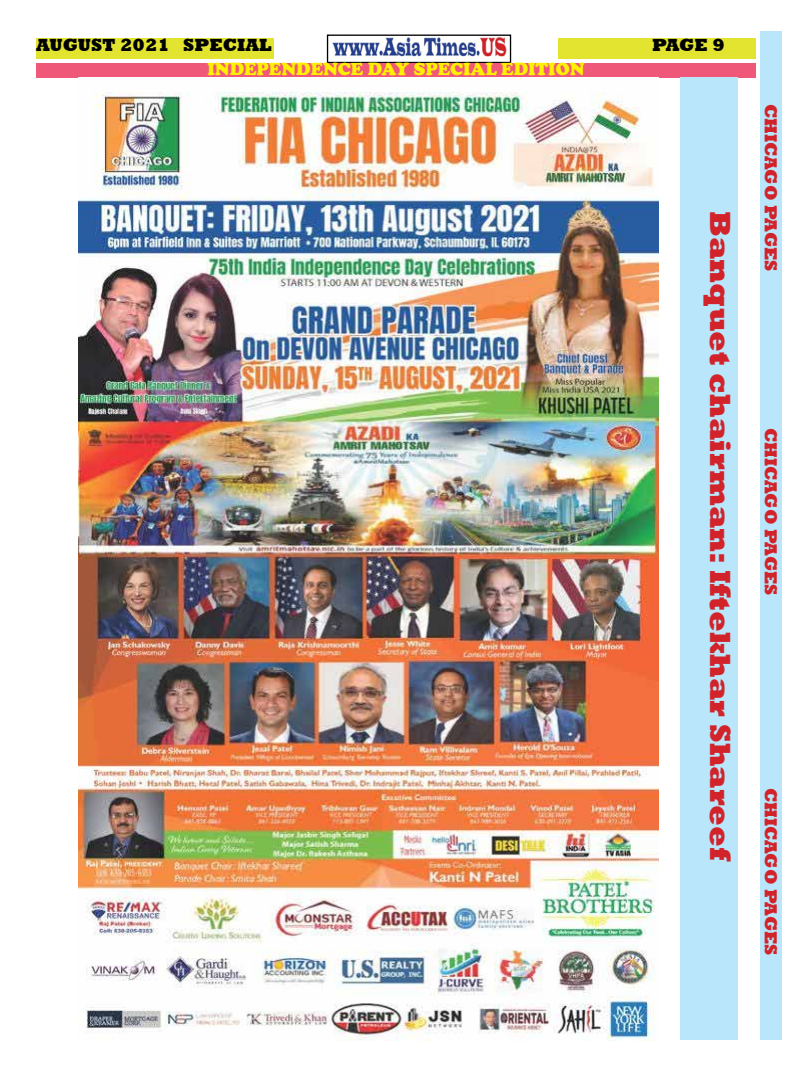
<style>
.page{position:relative;width:792px;height:1080px;background:#fff}
.page>*{position:absolute;margin:0;border:0;box-sizing:border-box;transform-origin:0 0}
.t1{font:800 30px "Rockwell";color:#d2232a}
.t2{font:800 18px "Rockwell";color:#d2232a}
.t3{font:900 18px "Cooper";color:#fff200}
.t4{font:800 18px "Rockwell";color:#000}
</style>
<div class="page">
<div style="left:36px;top:39px;width:720px;height:20px;background:#e2e42f"></div>
<div style="left:274px;top:37px;width:284px;height:24px;background:#fff"></div>
<img style="left:332px;top:37px;width:175px;height:20px">
<div style="left:327px;top:35px;width:184px;height:28px;border:1px solid #000"></div>
<div style="left:36px;top:63px;width:720px;height:15px;background:#f05879"></div>
<div style="left:760px;top:32px;width:22px;height:1008px;background:#b9e6fa"></div>
<img style="left:78px;top:92px;width:581px;height:948px">
<div style="left:681px;top:78px;width:57px;height:962px;background:#b9e6fa"></div>
<p class="t4" style="left:36px;top:35px;width:237px">AUGUST 2021 SPECIAL</p>
<p class="t4" style="left:652px;top:35px;width:74px">PAGE 9</p>
<p class="t3" style="left:207px;top:59px;width:379px">INDEPENDENCE DAY SPECIAL EDITION</p>
<h1 class="t1" style="left:737px;top:211px;width:652px;rotate:90deg">Banquet chairman: Iftekhar Shareef</h1>
<p class="t2" style="left:781px;top:104px;width:169px;rotate:90deg">CHICAGO PAGES</p>
<p class="t2" style="left:781px;top:428px;width:169px;rotate:90deg">CHICAGO PAGES</p>
<p class="t2" style="left:781px;top:788px;width:169px;rotate:90deg">CHICAGO PAGES</p>
</div>
